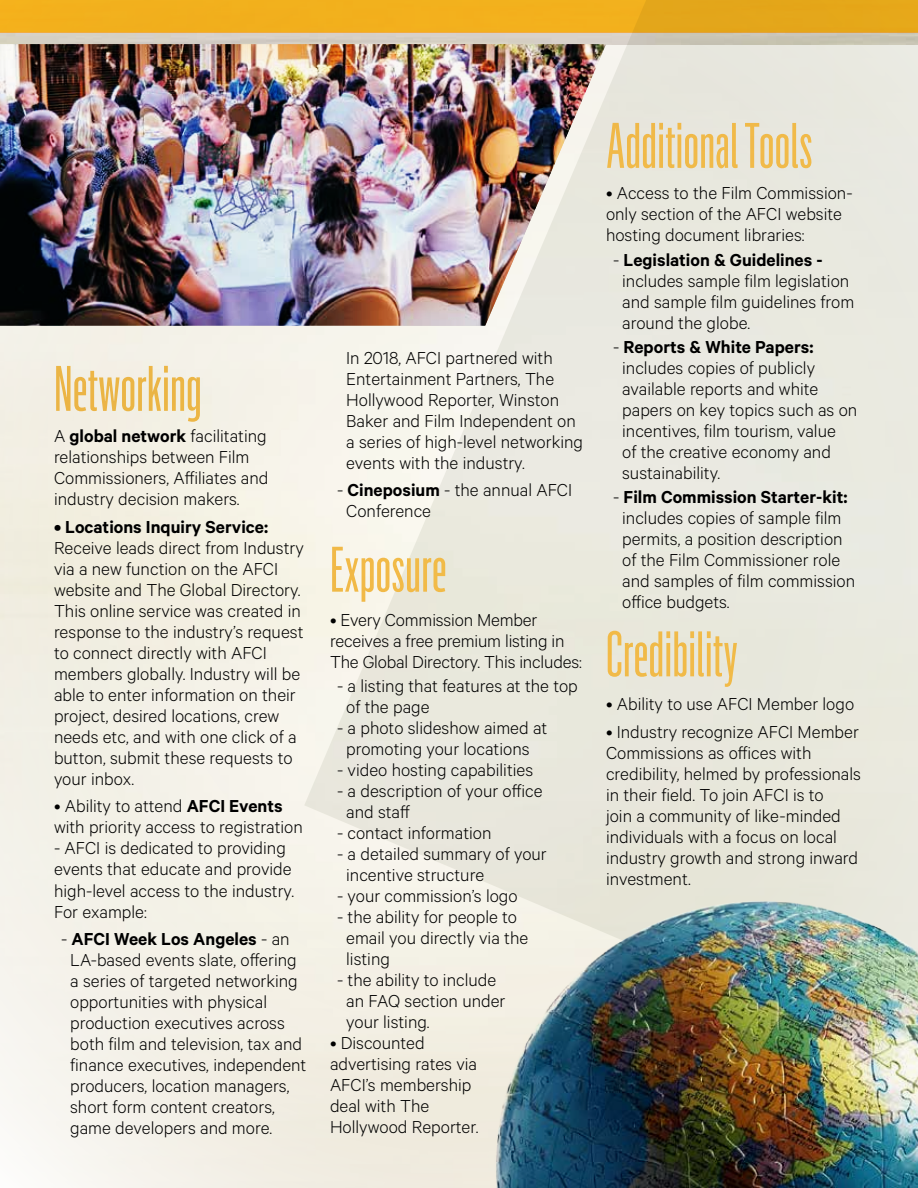
<style>
.page{position:relative;width:918px;height:1188px;background:#fff}
.page>*{position:absolute;margin:0;border:0;box-sizing:border-box;transform-origin:0 0}
.t1{font:63px "Flama Ultracondensed Basic";color:#f8c14e}
.t2{font:300 19.5px/21px "Calibre";color:#000}
.t3{font:600 19.5px "Calibre";color:#000}
.s1{font-weight:600}
</style>
<div class="page">
<img style="left:0;top:0;width:918px;height:1188px">
<h1 class="t1" style="left:54px;top:350px;width:149px">Networking</h1>
<p class="t2" style="left:54px;top:425px;width:216px">A <span class="s1">global network</span> facilitating relationships between Film<br>Commissioners, Affiliates and industry decision makers.</p>
<p class="t3" style="left:54px;top:515px;width:216px">• Locations Inquiry Service:</p>
<p class="t2" style="left:54px;top:536px;width:251px">Receive leads direct from Industry via a new function on the AFCI website and The Global Directory.<br>This online service was created in response to the industry’s request to connect directly with AFCI members globally. Industry will be able to enter information on their project, desired locations, crew needs etc, and with one click of a button, submit these requests to your inbox.</p>
<p class="t2" style="left:54px;top:795px;width:250px">• Ability to attend <span class="s1">AFCI Events </span>with priority access to registration</p>
<p class="t2" style="left:54px;top:837px;width:242px">- AFCI is dedicated to providing events that educate and provide high-level access to the industry.<br>For example:</p>
<p class="t2" style="left:70px;top:928px;width:238px;text-indent:-9px">- <span class="s1">AFCI Week Los Angeles</span> - an<br>LA-based events slate, offering a series of targeted networking opportunities with physical production executives across both film and television, tax and finance executives, independent producers, location managers, short form content creators, game developers and more.</p>
<p class="t2" style="left:346px;top:346px;width:238px">In 2018, AFCI partnered with<br>Entertainment Partners, The<br>Hollywood Reporter, Winston<br>Baker and Film Independent on a series of high-level networking events with the industry.</p>
<p class="t2" style="left:346px;top:479px;width:228px;text-indent:-9px">- <span class="s1">Cineposium</span> - the annual AFCI<br>Conference</p>
<h1 class="t1" style="left:330px;top:531px;width:118px">Exposure</h1>
<p class="t2" style="left:330px;top:609px;width:253px">• Every Commission Member receives a free premium listing in<br>The Global Directory. This includes:</p>
<p class="t2" style="left:346px;top:674px;width:233px;text-indent:-9px">- a listing that features at the top of the page</p>
<p class="t2" style="left:337px;top:716px;width:212px;text-align:center">- a photo slideshow aimed at promoting your locations</p>
<p class="t2" style="left:337px;top:758px;width:198px">- video hosting capabilities</p>
<p class="t2" style="left:346px;top:779px;width:198px;text-indent:-9px">- a description of your office and staff</p>
<p class="t2" style="left:337px;top:821px;width:156px">- contact information</p>
<p class="t2" style="left:346px;top:842px;width:202px;text-indent:-9px">- a detailed summary of your incentive structure</p>
<p class="t2" style="left:337px;top:884px;width:182px">- your commission’s logo</p>
<p class="t2" style="left:346px;top:905px;width:184px;text-indent:-9px">- the ability for people to email you directly via the listing</p>
<p class="t2" style="left:346px;top:968px;width:161px;text-indent:-9px">- the ability to include an FAQ section under your listing.</p>
<p class="t2" style="left:330px;top:1031px;width:150px">• Discounted advertising rates via<br>AFCI’s membership deal with The<br>Hollywood Reporter.</p>
<h1 class="t1" style="left:606px;top:107px;width:208px">Additional Tools</h1>
<p class="t2" style="left:606px;top:182px;width:248px">• Access to the Film Commission&shy;only section of the AFCI website hosting document libraries:</p>
<p class="t2" style="left:622px;top:248px;width:234px;text-indent:-9px">- <span class="s1">Legislation &amp; Guidelines - </span>includes sample film legislation and sample film guidelines from around the globe.</p>
<p class="t2" style="left:622px;top:336px;width:237px;text-indent:-9px">- <span class="s1">Reports &amp; White Papers: </span>includes copies of publicly available reports and white papers on key topics such as on incentives, film tourism, value<br>of the creative economy and sustainability.</p>
<p class="t2" style="left:622px;top:486px;width:235px;text-indent:-9px">- <span class="s1">Film Commission Starter-kit: </span>includes copies of sample film permits, a position description of the Film Commissioner role and samples of film commission office budgets.</p>
<h1 class="t1" style="left:606px;top:616px;width:133px">Credibility</h1>
<p class="t2" style="left:606px;top:693px;width:250px">• Ability to use AFCI Member logo</p>
<p class="t2" style="left:606px;top:720px;width:257px">• Industry recognize AFCI Member<br>Commissions as offices with credibility, helmed by professionals in their field. To join AFCI is to<br>join a community of like-minded individuals with a focus on local industry growth and strong inward investment.</p>
</div>
